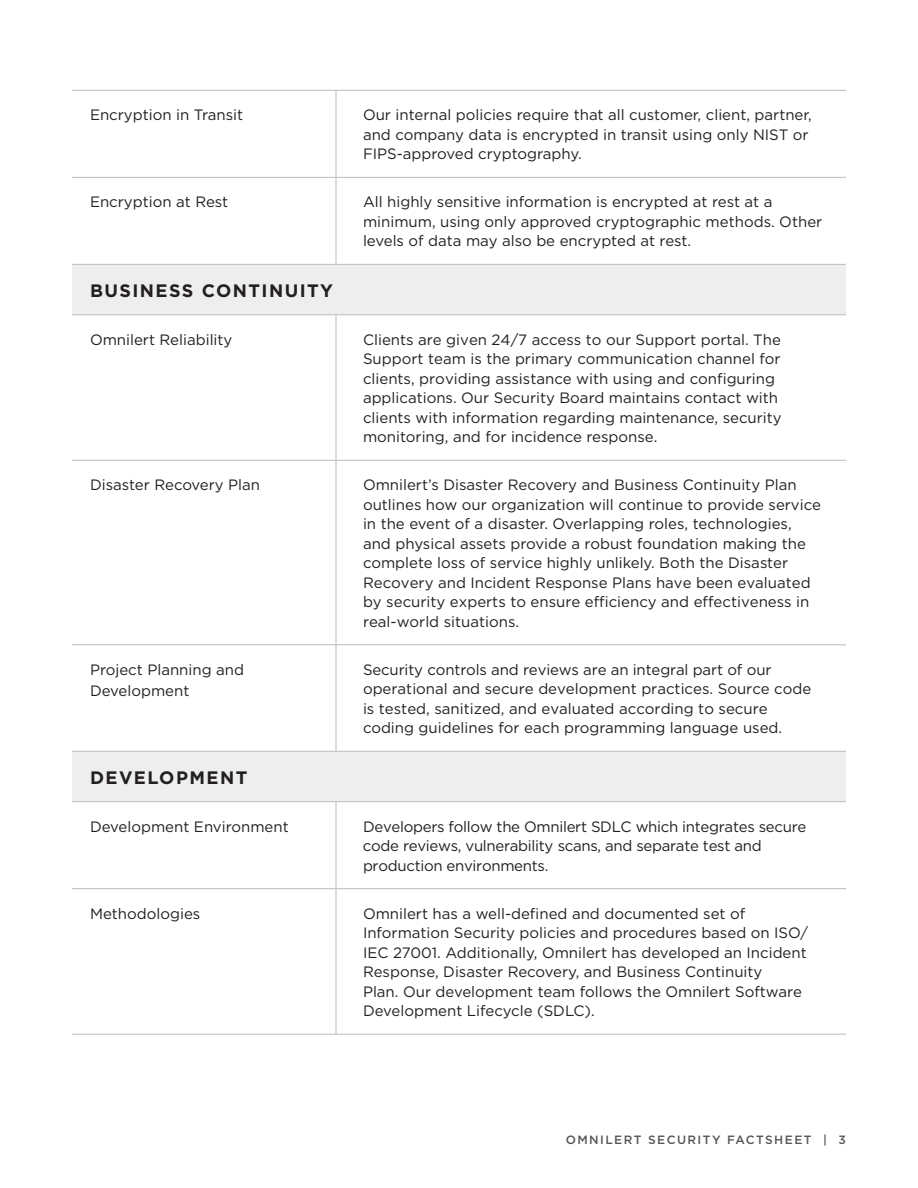
<style>
.page{position:relative;width:918px;height:1188px;background:#fff}
.page>*{position:absolute;margin:0;border:0;box-sizing:border-box;transform-origin:0 0}
.t1{font:700 18px "Gotham";letter-spacing:.08em;color:#231f20}
.Body{font:15px/19.5px "Gotham";color:#231f20}
.Body-2{font:15px/19.5px "Gotham";letter-spacing:-.02em;color:#231f20}
.t2{font:500 12px "Gotham";letter-spacing:.12em;color:#56565a}
</style>
<div class="page">
<svg style="left:72px;top:265px;width:774px;height:536px"></svg>
<hr style="left:72px;top:90px;width:264px;height:1px;background:#bcbdc0">
<hr style="left:336px;top:90px;width:510px;height:1px;background:#bcbdc0">
<hr style="left:336px;top:91px;width:1px;height:86px;background:#bcbdc0">
<hr style="left:72px;top:177px;width:264px;height:1px;background:#bcbdc0">
<hr style="left:336px;top:177px;width:510px;height:1px;background:#bcbdc0">
<hr style="left:336px;top:178px;width:1px;height:86px;background:#bcbdc0">
<hr style="left:72px;top:264px;width:264px;height:1px;background:#bcbdc0">
<hr style="left:336px;top:264px;width:510px;height:1px;background:#bcbdc0">
<hr style="left:336px;top:315px;width:1px;height:145px;background:#bcbdc0">
<hr style="left:72px;top:460px;width:264px;height:1px;background:#bcbdc0">
<hr style="left:336px;top:460px;width:510px;height:1px;background:#bcbdc0">
<hr style="left:336px;top:461px;width:1px;height:183px;background:#bcbdc0">
<hr style="left:72px;top:644px;width:264px;height:1px;background:#bcbdc0">
<hr style="left:336px;top:644px;width:510px;height:1px;background:#bcbdc0">
<hr style="left:336px;top:645px;width:1px;height:106px;background:#bcbdc0">
<hr style="left:72px;top:751px;width:264px;height:1px;background:#bcbdc0">
<hr style="left:336px;top:751px;width:510px;height:1px;background:#bcbdc0">
<hr style="left:72px;top:801px;width:264px;height:1px;background:#bcbdc0">
<hr style="left:336px;top:801px;width:510px;height:1px;background:#bcbdc0">
<hr style="left:336px;top:802px;width:1px;height:86px;background:#bcbdc0">
<hr style="left:72px;top:888px;width:264px;height:1px;background:#bcbdc0">
<hr style="left:336px;top:888px;width:510px;height:1px;background:#bcbdc0">
<hr style="left:336px;top:889px;width:1px;height:145px;background:#bcbdc0">
<hr style="left:72px;top:1034px;width:264px;height:1px;background:#bcbdc0">
<hr style="left:336px;top:1034px;width:510px;height:1px;background:#bcbdc0">
<hr style="left:72px;top:314px;width:264px;height:1px;background:#bcbdc0">
<hr style="left:336px;top:314px;width:510px;height:1px;background:#bcbdc0">
<p class="Body" style="left:90px;top:105px;width:155px">Encryption in Transit</p>
<p class="Body" style="left:363px;top:105px;width:450px">Our internal policies require that all customer, client, partner, and company data is encrypted in transit using only NIST or<br>FIPS-approved cryptography.</p>
<p class="Body" style="left:90px;top:192px;width:140px">Encryption at Rest</p>
<p class="Body" style="left:363px;top:192px;width:461px">All highly sensitive information is encrypted at rest at a minimum, using only approved cryptographic methods. Other levels of data may also be encrypted at rest.</p>
<p class="t1" style="left:90px;top:278px;width:245px">BUSINESS CONTINUITY</p>
<p class="Body" style="left:90px;top:329px;width:144px">Omnilert Reliability</p>
<p class="Body" style="left:363px;top:329px;width:420px">Clients are given 24/7 access to our Support portal. The Support team is the primary communication channel for clients, providing assistance with using and configuring applications. Our Security Board maintains contact with clients with information regarding maintenance, security monitoring, and for incidence response.</p>
<p class="Body" style="left:90px;top:475px;width:172px">Disaster Recovery Plan</p>
<p class="Body" style="left:363px;top:475px;width:459px">Omnilert’s Disaster Recovery and Business Continuity Plan outlines how our organization will continue to provide service in the event of a disaster. Overlapping roles, technologies, and physical assets provide a robust foundation making the complete loss of service highly unlikely. Both the Disaster Recovery and Incident Response Plans have been evaluated by security experts to ensure efficiency and effectiveness in real-world situations.</p>
<p class="Body" style="left:90px;top:659px;width:156px;line-height:21px">Project Planning and<br>Development</p>
<p class="Body" style="left:363px;top:659px;width:450px">Security controls and reviews are an integral part of our operational and secure development practices. Source code is tested, sanitized, and evaluated according to secure coding guidelines for each programming language used.</p>
<p class="t1" style="left:90px;top:765px;width:159px">DEVELOPMENT</p>
<p class="Body" style="left:90px;top:816px;width:200px">Development Environment</p>
<p class="Body-2" style="left:363px;top:816px;width:445px">Developers follow the Omnilert SDLC which integrates secure code reviews, vulnerability scans, and separate test and production environments.</p>
<p class="Body" style="left:90px;top:903px;width:112px">Methodologies</p>
<p class="Body" style="left:363px;top:903px;width:446px">Omnilert has a well-defined and documented set of Information Security policies and procedures based on ISO/ IEC 27001. Additionally, Omnilert has developed an Incident Response, Disaster Recovery, and Business Continuity<br>Plan. Our development team follows the Omnilert Software Development Lifecycle (SDLC).</p>
<p class="t2" style="left:566px;top:1132px;width:282px">OMNILERT SECURITY FACTSHEET | 3</p>
</div>
